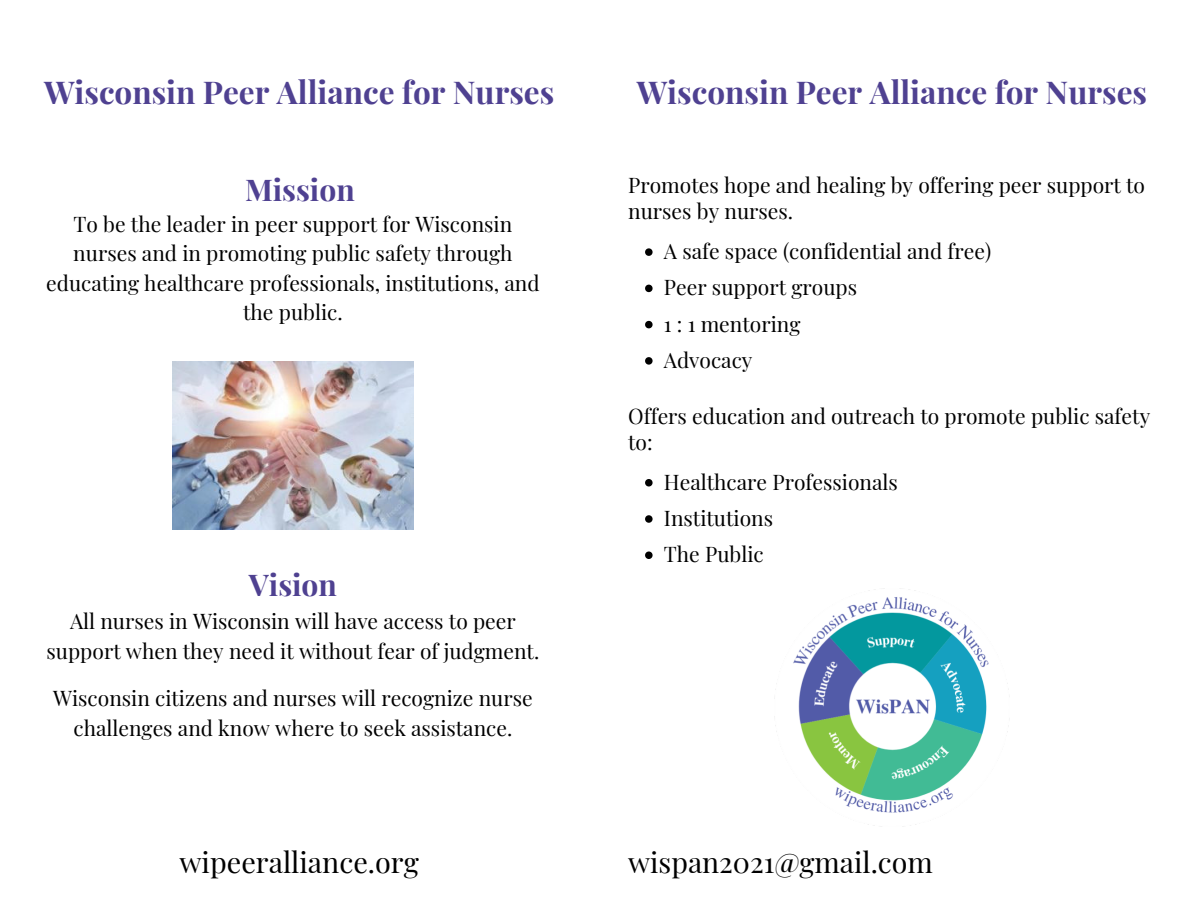
<style>
.page{position:relative;width:1188px;height:918px;background:#fff}
.page>*{position:absolute;margin:0;border:0;box-sizing:border-box;transform-origin:0 0}
.t1{font:700 31.5px "Playfair Display";color:#4f4191}
.t2{font:700 30px "Playfair Display";color:#4f4191}
.t3{font:28.8px "Playfair Display";color:#000}
.t4{font:28.5px "Playfair Display";color:#000}
.t5{font:21px/29.2px "Playfair Display";color:#000;text-align:center}
</style>
<div class="page">
<img style="left:775px;top:589px;width:233px;height:237px">
<img style="left:172px;top:362px;width:242px;height:167px">
<svg style="left:645px;top:248px;width:8px;height:8px"></svg>
<svg style="left:645px;top:285px;width:8px;height:7px"></svg>
<svg style="left:645px;top:321px;width:8px;height:7px"></svg>
<svg style="left:645px;top:357px;width:8px;height:8px"></svg>
<svg style="left:645px;top:479px;width:8px;height:8px"></svg>
<svg style="left:645px;top:515px;width:8px;height:8px"></svg>
<svg style="left:645px;top:552px;width:8px;height:7px"></svg>
<p class="t1" style="left:44px;top:69px;width:512px">Wisconsin Peer Alliance for Nurses</p>
<p class="t1" style="left:637px;top:69px;width:512px">Wisconsin Peer Alliance for Nurses</p>
<p class="t2" style="left:245px;top:168px;width:111px">Mission</p>
<p class="t5" style="left:46px;top:209px;width:495px">To be the leader in peer support for Wisconsin nurses and in promoting public safety through educating healthcare professionals, institutions, and the public.</p>
<p class="t2" style="left:249px;top:563px;width:90px">Vision</p>
<p class="t5" style="left:47px;top:605px;width:494px;line-height:30px">All nurses in Wisconsin will have access to peer support when they need it without fear of judgment.</p>
<p class="t5" style="left:53px;top:682px;width:481px;line-height:30px">Wisconsin citizens and nurses will recognize nurse challenges and know where to seek assistance.</p>
<p class="t5" style="left:628px;top:172px;width:518px;line-height:25.7px;text-align:left">Promotes hope and healing by offering peer support to nurses by nurses.</p>
<p class="t5" style="left:664px;top:236px;width:329px">A safe space (confidential and free)</p>
<p class="t5" style="left:664px;top:272px;width:195px">Peer support groups</p>
<p class="t5" style="left:664px;top:308px;width:138px">1 : 1 mentoring</p>
<p class="t5" style="left:664px;top:344px;width:90px">Advocacy</p>
<p class="t5" style="left:628px;top:402px;width:524px;line-height:25.7px;text-align:left">Offers education and outreach to promote public safety to:</p>
<p class="t5" style="left:664px;top:466px;width:236px">Healthcare Professionals</p>
<p class="t5" style="left:664px;top:503px;width:111px">Institutions</p>
<p class="t5" style="left:664px;top:539px;width:101px">The Public</p>
<p class="t3" style="left:179px;top:842px;width:241px">wipeeralliance.org</p>
<p class="t4" style="left:628px;top:842px;width:306px">wispan2021@gmail.com</p>
</div>
